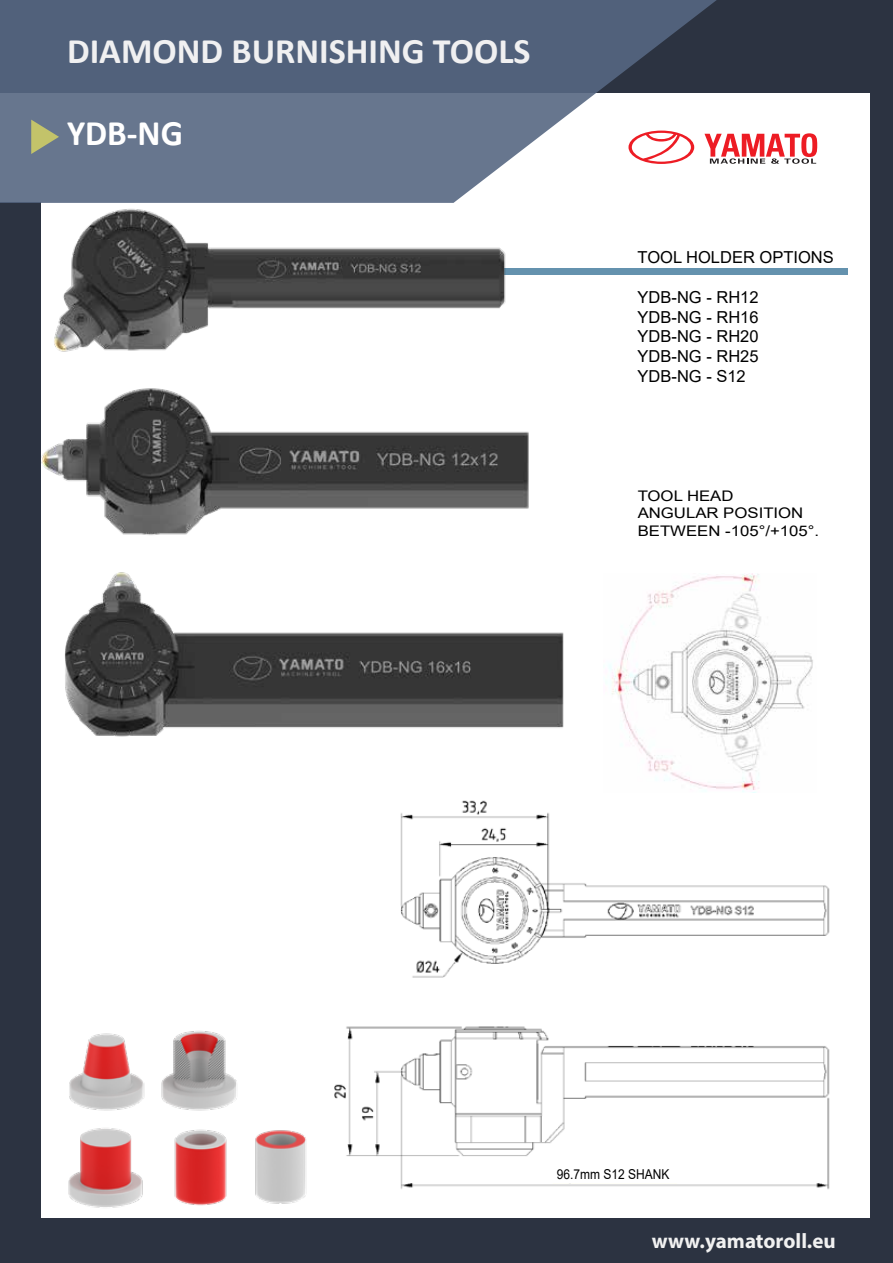
<style>
.page{position:relative;width:893px;height:1263px;background:#fff}
.page>*{position:absolute;margin:0;border:0;box-sizing:border-box;transform-origin:0 0}
.t1{font:700 36px "Calibri";color:#f0f0f1}
.t2{font:700 36px "Calibri";color:#fff}
.t3{font:700 21px "Myriad Pro";color:#f1f1f1}
.t4{font:16.5px/19.8px "Arial";color:#000;text-align:justify}
.t5{font:14.55px/17.5px "Arial";color:#000;scale:1.15 1}
.t6{font:13.65px "Arial";color:#000;scale:.88 1}
</style>
<div class="page">
<img style="left:334px;top:800px;width:496px;height:390px">
<div style="left:539px;top:1164px;width:147px;height:19px;background:#fff"></div>
<div style="left:492px;top:268px;width:355px;height:6px;background:#6492ae"></div>
<div style="left:0;top:203px;width:40px;height:1060px;background:#2c3341"></div>
<div style="left:0;top:1218px;width:891px;height:45px;background:#2c3341"></div>
<div style="left:0;top:0;width:893px;height:93px;background:#2c3341"></div>
<svg style="left:0;top:0;width:717px;height:203px"></svg>
<div style="left:870px;top:0;width:23px;height:1263px;background:#2c3341"></div>
<svg style="left:31px;top:120px;width:28px;height:34px"></svg>
<svg style="left:704px;top:133px;width:113px;height:31px"></svg>
<svg style="left:628px;top:131px;width:66px;height:33px"></svg>
<img style="left:40px;top:372px;width:489px;height:183px">
<img style="left:40px;top:195px;width:478px;height:175px">
<img style="left:50px;top:550px;width:514px;height:187px">
<img style="left:606px;top:574px;width:207px;height:219px">
<img style="left:255px;top:1130px;width:51px;height:74px">
<img style="left:69px;top:1031px;width:168px;height:80px">
<img style="left:174px;top:1129px;width:53px;height:77px">
<img style="left:68px;top:1128px;width:75px;height:80px">
<h1 class="t1" style="left:67px;top:26px;width:465px">DIAMOND BURNISHING TOOLS</h1>
<h1 class="t2" style="left:67px;top:108px;width:118px">YDB-NG</h1>
<p class="t4" style="left:638px;top:247px;width:198px">TOOL HOLDER OPTIONS</p>
<p class="t4" style="left:638px;top:287px;width:123px">YDB-NG - RH12<br>YDB-NG - RH16<br>YDB-NG - RH20<br>YDB-NG - RH25<br>YDB-NG - S12</p>
<p class="t5" style="left:638px;top:487px;width:159px">TOOL HEAD<br>ANGULAR POSITION<br>BETWEEN -105°/+105°.</p>
<p class="t6" style="left:557px;top:1164px;width:130px">96.7mm S12 SHANK</p>
<p class="t3" style="left:652px;top:1227px;width:185px">www.yamatoroll.eu</p>
</div>
